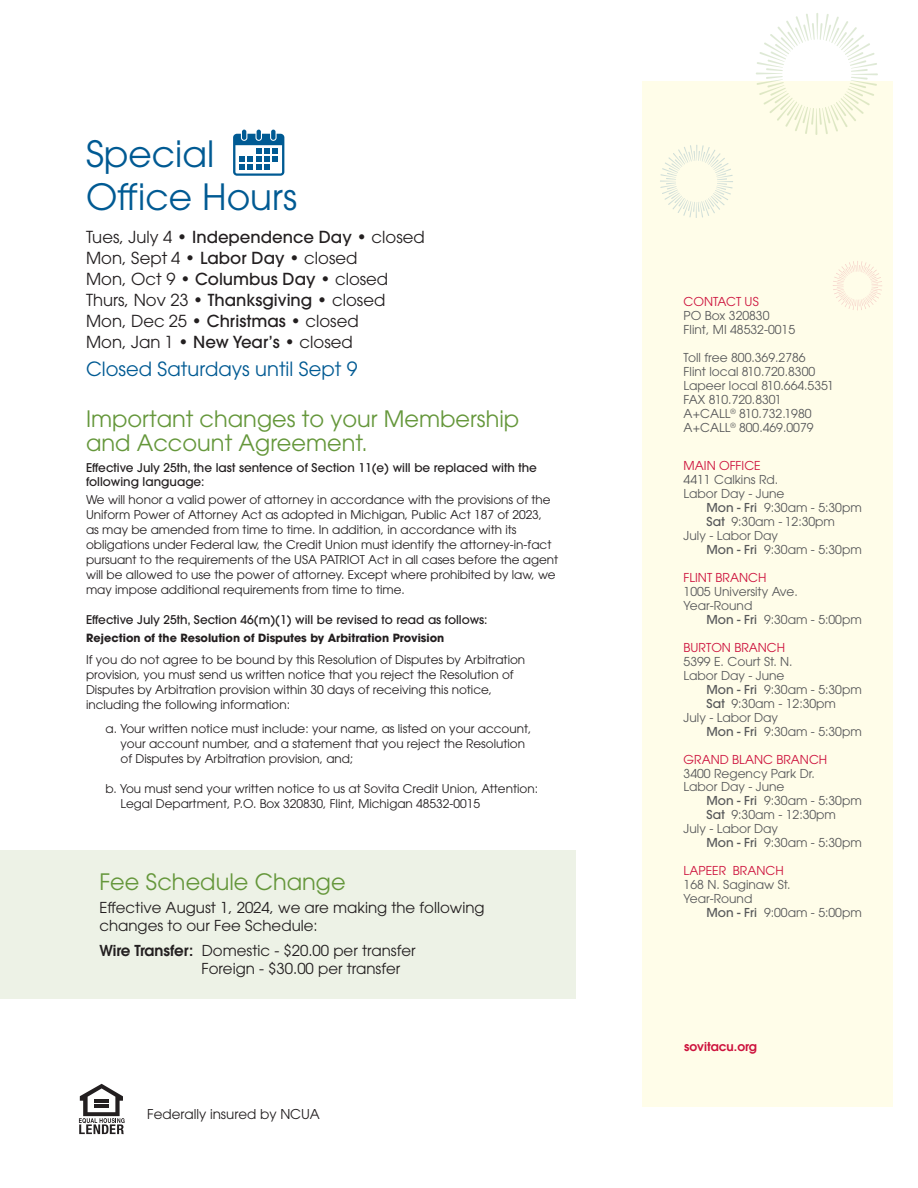
<style>
.page{position:relative;width:918px;height:1188px;background:#fff}
.page>*{position:absolute;margin:0;border:0;box-sizing:border-box;transform-origin:0 0}
.t1{font:36px/43.2px "ITC Avant Garde W1 G";color:#005a93}
.t2{font:22.5px/24px "ITC Avant Garde W1 G";color:#65973b}
.t3{font:19.5px "ITC Avant Garde W1 G";color:#005a93}
.t4{font:16.5px/21px "ITC Avant Garde W1 G";color:#231f20}
.t5{font:15px/18px "ITC Avant Garde W1 G";color:#231f20}
.t6{font:13.5px "ITC Avant Garde W1 G";color:#231f20}
.t7{font:12.15px/14px "ITC Avant Garde W1 G";color:#57585a}
.t8{font:12.15px "ITC Avant Garde W1 G";color:#cd123d}
.t9{font:600 12.15px "ITC Avant Garde W1 G";color:#cd123d}
.t10{font:12px/15px "ITC Avant Garde W1 G";color:#231f20}
.t11{font:500 12px/13.5px "ITC Avant Garde W1 G";color:#231f20}
.t12{font:700 11.25px "ITC Avant Garde W1 G";color:#231f20}
.s1{font-weight:500}
.s2{font-weight:600}
</style>
<div class="page">
<div style="left:0;top:850px;width:576px;height:148px;background:#edf2e6"></div>
<div style="left:643px;top:81px;width:250px;height:1026px;background:#fffde9"></div>
<svg style="left:79px;top:1084px;width:46px;height:50px"></svg>
<svg style="left:756px;top:13px;width:122px;height:122px"></svg>
<svg style="left:833px;top:261px;width:49px;height:50px"></svg>
<svg style="left:660px;top:145px;width:73px;height:73px"></svg>
<hr style="left:242px;top:130px;width:4px;height:10px;background:#005a93;border-radius:2px">
<div style="left:271px;top:130px;width:5px;height:10px;background:#005a93;border-radius:2px"></div>
<svg style="left:233px;top:134px;width:51px;height:42px"></svg>
<svg style="left:257px;top:130px;width:4px;height:10px"></svg>
<h1 class="t1" style="left:86px;top:132px;width:212px">Special<br>Office Hours</h1>
<h3 class="t4" style="left:86px;top:226px;width:340px">Tues, July 4 <span class="s1">• Independence Day •</span> closed<br>Mon, Sept 4 <span class="s1">• Labor Day •</span> closed<br>Mon, Oct 9 <span class="s1">• Columbus Day •</span> closed<br>Thurs, Nov 23 <span class="s1">• Thanksgiving •</span> closed<br>Mon, Dec 25 <span class="s1">• Christmas •</span> closed<br>Mon, Jan 1 <span class="s1">• New Year’s •</span> closed</h3>
<h3 class="t3" style="left:86px;top:357px;width:273px">Closed Saturdays until Sept 9</h3>
<h2 class="t2" style="left:86px;top:407px;width:435px">Important changes to your Membership and Account Agreement.</h2>
<p class="t11" style="left:86px;top:461px;width:452px">Effective July 25th, the last sentence of Section 11(e) will be replaced with the following language:</p>
<p class="t10" style="left:86px;top:492px;width:474px">We will honor a valid power of attorney in accordance with the provisions of the Uniform Power of Attorney Act as adopted in Michigan, Public Act 187 of 2023,<br>as may be amended from time to time. In addition, in accordance with its obligations under Federal law, the Credit Union must identify the attorney-in-fact pursuant to the requirements of the USA PATRIOT Act in all cases before the agent will be allowed to use the power of attorney. Except where prohibited by law, we may impose additional requirements from time to time.</p>
<p class="t11" style="left:86px;top:612px;width:403px">Effective July 25th, Section 46(m)(1) will be revised to read as follows:</p>
<p class="t12" style="left:86px;top:630px;width:360px">Rejection of the Resolution of Disputes by Arbitration Provision</p>
<p class="t10" style="left:86px;top:652px;width:441px">If you do not agree to be bound by this Resolution of Disputes by Arbitration provision, you must send us written notice that you reject the Resolution of Disputes by Arbitration provision within 30 days of receiving this notice, including the following information:</p>
<p class="t10" style="left:121px;top:721px;width:412px;text-indent:-15px">a. Your written notice must include: your name, as listed on your account, your account number, and a statement that you reject the Resolution of Disputes by Arbitration provision, and;</p>
<p class="t10" style="left:121px;top:781px;width:419px;text-indent:-15px">b. You must send your written notice to us at Sovita Credit Union, Attention:<br>Legal Department, P.O. Box 320830, Flint, Michigan 48532-0015</p>
<h2 class="t2" style="left:99px;top:870px;width:248px">Fee Schedule Change</h2>
<p class="t5" style="left:99px;top:898px;width:387px">Effective August 1, 2024, we are making the following changes to our Fee Schedule:</p>
<p class="t5" style="left:201px;top:942px;width:216px;text-indent:-102px"><span class="s2">Wire Transfer:</span> Domestic - $20.00 per transfer<br>Foreign - $30.00 per transfer</p>
<p class="t6" style="left:147px;top:1106px;width:174px">Federally insured by NCUA</p>
<p class="t8" style="left:684px;top:294px;width:77px">CONTACT US</p>
<p class="t7" style="left:684px;top:308px;width:113px">PO Box 320830<br>Flint, MI 48532-0015</p>
<p class="t7" style="left:684px;top:350px;width:152px">Toll free 800.369.2786<br>Flint local 810.720.8300<br>Lapeer local 810.664.5351<br>FAX 810.720.8301<br>A+CALL<sup>®</sup> 810.732.1980<br>A+CALL<sup>®</sup> 800.469.0079</p>
<p class="t8" style="left:684px;top:458px;width:79px">MAIN OFFICE</p>
<p class="t7" style="left:684px;top:473px;width:96px">4411 Calkins Rd.</p>
<p class="t7" style="left:684px;top:487px;width:102px">Labor Day - June</p>
<p class="t7" style="left:706px;top:501px;width:157px"><span class="s1">Mon - Fri</span> 9:30am - 5:30pm</p>
<p class="t7" style="left:706px;top:515px;width:130px"><span class="s1">Sat</span> 9:30am - 12:30pm</p>
<p class="t7" style="left:684px;top:528px;width:96px">July - Labor Day</p>
<p class="t7" style="left:706px;top:542px;width:157px"><span class="s1">Mon - Fri</span> 9:30am - 5:30pm</p>
<p class="t8" style="left:684px;top:570px;width:84px">FLINT BRANCH</p>
<p class="t7" style="left:684px;top:584px;width:116px">1005 University Ave.<br>Year-Round</p>
<p class="t7" style="left:706px;top:612px;width:157px"><span class="s1">Mon - Fri</span> 9:30am - 5:00pm</p>
<p class="t8" style="left:684px;top:640px;width:103px">BURTON BRANCH</p>
<p class="t7" style="left:684px;top:654px;width:110px">5399 E. Court St. N.</p>
<p class="t7" style="left:684px;top:668px;width:102px">Labor Day - June</p>
<p class="t7" style="left:706px;top:682px;width:157px"><span class="s1">Mon - Fri</span> 9:30am - 5:30pm</p>
<p class="t7" style="left:706px;top:696px;width:131px"><span class="s1">Sat</span> 9:30am - 12:30pm</p>
<p class="t7" style="left:684px;top:710px;width:96px">July - Labor Day</p>
<p class="t7" style="left:706px;top:724px;width:157px"><span class="s1">Mon - Fri</span> 9:30am - 5:30pm</p>
<p class="t8" style="left:684px;top:752px;width:145px">GRAND BLANC BRANCH</p>
<p class="t7" style="left:684px;top:766px;width:133px">3400 Regency Park Dr.<br>Labor Day - June</p>
<p class="t7" style="left:706px;top:794px;width:157px"><span class="s1">Mon - Fri</span> 9:30am - 5:30pm</p>
<p class="t7" style="left:706px;top:808px;width:131px"><span class="s1">Sat</span> 9:30am - 12:30pm</p>
<p class="t7" style="left:684px;top:822px;width:96px">July - Labor Day</p>
<p class="t7" style="left:706px;top:836px;width:157px"><span class="s1">Mon - Fri</span> 9:30am - 5:30pm</p>
<p class="t8" style="left:684px;top:863px;width:102px">LAPEER BRANCH</p>
<p class="t7" style="left:684px;top:878px;width:108px">168 N. Saginaw St.<br>Year-Round</p>
<p class="t7" style="left:706px;top:906px;width:157px"><span class="s1">Mon - Fri</span> 9:00am - 5:00pm</p>
<p class="t9" style="left:684px;top:1039px;width:74px">sovitacu.org</p>
</div>
